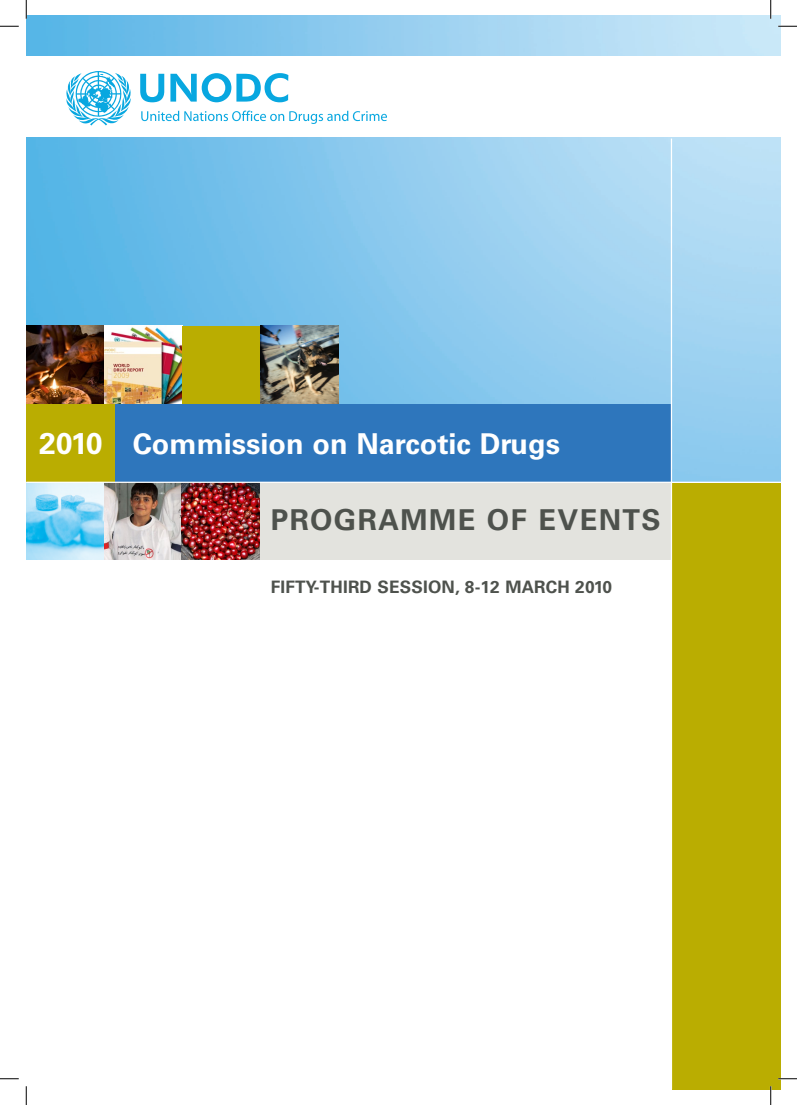
<style>
.page{position:relative;width:797px;height:1105px;background:#fff}
.page>*{position:absolute;margin:0;border:0;box-sizing:border-box;transform-origin:0 0}
.t1{font:700 28.75px "Univers";color:#fff}
.t2{font:700 28.75px "Univers";letter-spacing:.05em;color:#4e524d}
.t3{font:700 17.12px "Univers";letter-spacing:.01em;color:#4e524d}
.s1{font-size:30px}
</style>
<div class="page">
<img style="left:26px;top:138px;width:754px;height:344px">
<div style="left:672px;top:483px;width:108px;height:606px;background:#baad01"></div>
<img style="left:26px;top:16px;width:754px;height:39px">
<svg style="left:140px;top:74px;width:24px;height:28px"></svg>
<svg style="left:170px;top:73px;width:118px;height:29px"></svg>
<svg style="left:66px;top:71px;width:65px;height:55px"></svg>
<svg style="left:141px;top:111px;width:246px;height:13px"></svg>
<img style="left:26px;top:326px;width:78px;height:78px">
<img style="left:104px;top:326px;width:78px;height:78px">
<div style="left:182px;top:326px;width:78px;height:78px;background:#baad01"></div>
<img style="left:260px;top:326px;width:78px;height:78px">
<div style="left:260px;top:482px;width:411px;height:78px;background:#e3e3de"></div>
<img style="left:26px;top:483px;width:78px;height:77px">
<img style="left:104px;top:483px;width:78px;height:77px">
<img style="left:182px;top:483px;width:78px;height:77px">
<div style="left:114px;top:404px;width:557px;height:78px;background:#2e76bc"></div>
<div style="left:26px;top:404px;width:89px;height:78px;background:#baad01"></div>
<hr style="left:26px;top:482px;width:755px;height:1px;background:#fff">
<hr style="left:671px;top:139px;width:1px;height:950px;background:#fff">
<svg style="left:0;top:25px;width:19px;height:2px"></svg>
<svg style="left:778px;top:25px;width:19px;height:2px"></svg>
<svg style="left:0;top:1078px;width:19px;height:1px"></svg>
<svg style="left:778px;top:1078px;width:19px;height:1px"></svg>
<svg style="left:25px;top:0;width:2px;height:19px"></svg>
<svg style="left:25px;top:1086px;width:2px;height:19px"></svg>
<svg style="left:770px;top:0;width:1px;height:19px"></svg>
<svg style="left:770px;top:1086px;width:1px;height:19px"></svg>
<h1 class="t1" style="left:39px;top:427px;width:522px"><span class="s1">2010</span> COMMISSION ON NARCOTIC DRUGS</h1>
<h1 class="t2" style="left:271px;top:503px;width:391px">PROGRAMME OF EVENTS</h1>
<p class="t3" style="left:271px;top:577px;width:343px">FIFTY-THIRD SESSION, 8-12 MARCH 2010</p>
</div>
